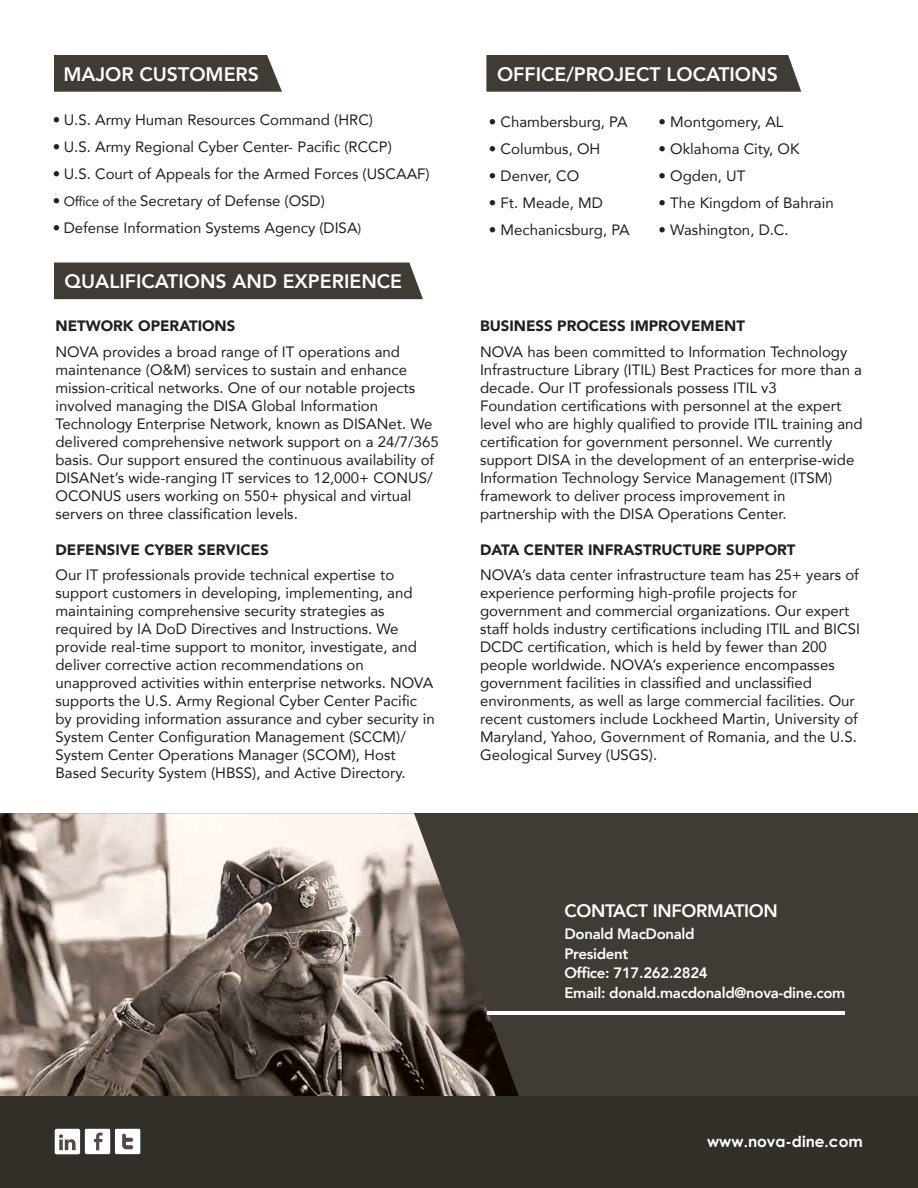
<style>
.page{position:relative;width:918px;height:1188px;background:#fff}
.page>*{position:absolute;margin:0;border:0;box-sizing:border-box;transform-origin:0 0}
.t1{font:800 19.5px "Avenir";color:#fff}
.t2{font:800 18px "Avenir";letter-spacing:-.02em;color:#fff}
.t3{font:700 15.3px "Century Gothic";color:#fff}
.t4{font:15px/18px "Avenir";color:#231f20}
.t5{font:900 15px "Avenir";color:#231f20}
.t6{font:800 15px "Avenir";letter-spacing:-.02em;color:#fff}
.s1{font-size:13.5px}
</style>
<div class="page">
<div style="left:54px;top:262px;width:369px;height:37px;background:#403c35"></div>
<div style="left:378px;top:813px;width:540px;height:283px;background:#403c35"></div>
<div style="left:54px;top:55px;width:228px;height:37px;background:#403c35"></div>
<div style="left:486px;top:55px;width:315px;height:37px;background:#403c35"></div>
<img style="left:0;top:813px;width:519px;height:283px">
<hr style="left:488px;top:1011px;width:357px;height:3px;background:#fff">
<div style="left:0;top:1096px;width:918px;height:92px;background:#322e28"></div>
<div style="left:115px;top:1129px;width:25px;height:25px;background:#fff"></div>
<div style="left:55px;top:1129px;width:25px;height:25px;background:#fff;border-radius:2px"></div>
<svg style="left:59px;top:1134px;width:17px;height:16px"></svg>
<div style="left:85px;top:1129px;width:25px;height:25px;background:#fff"></div>
<svg style="left:94px;top:1133px;width:9px;height:17px"></svg>
<svg style="left:122px;top:1134px;width:11px;height:15px"></svg>
<p class="t1" style="left:63px;top:59px;width:197px">MAJOR CUSTOMERS</p>
<p class="t4" style="left:53px;top:111px;width:322px">• U.S. Army Human Resources Command (HRC)</p>
<p class="t4" style="left:53px;top:138px;width:341px">• U.S. Army Regional Cyber Center- Pacific (RCCP)</p>
<p class="t4" style="left:53px;top:165px;width:379px">• U.S. Court of Appeals for the Armed Forces (USCAAF)</p>
<p class="t4" style="left:53px;top:192px;width:274px">• <span class="s1">Office of the</span> Secretary of Defense (OSD)</p>
<p class="t4" style="left:53px;top:219px;width:310px">• Defense Information Systems Agency (DISA<span class="s1">)</span></p>
<p class="t1" style="left:65px;top:266px;width:339px">QUALIFICATIONS AND EXPERIENCE</p>
<p class="t5" style="left:56px;top:313px;width:181px">NETWORK OPERATIONS</p>
<p class="t4" style="left:56px;top:342px;width:385px">NOVA provides a broad range of IT operations and maintenance (O&amp;M) services to sustain and enhance mission-critical networks. One of our notable projects involved managing the DISA Global Information Technology Enterprise Network, known as DISANet. We delivered comprehensive network support on a 24/7/365 basis. Our support ensured the continuous availability of DISANet’s wide-ranging IT services to 12,000+ CONUS/ OCONUS users working on 550+ physical and virtual servers on three classification levels.</p>
<p class="t5" style="left:56px;top:537px;width:215px">DEFENSIVE CYBER SERVICES</p>
<p class="t4" style="left:56px;top:566px;width:381px">Our IT professionals provide technical expertise to support customers in developing, implementing, and maintaining comprehensive security strategies as required by IA DoD Directives and Instructions. We provide real-time support to monitor, investigate, and deliver corrective action recommendations on unapproved activities within enterprise networks. NOVA supports the U.S. Army Regional Cyber Center Pacific by providing information assurance and cyber security in System Center Configuration Management (SCCM)/ System Center Operations Manager (SCOM), Host Based Security System (HBSS), and Active Directory.</p>
<p class="t1" style="left:497px;top:59px;width:282px">OFFICE/PROJECT LOCATIONS</p>
<p class="t4" style="left:489px;top:112px;width:140px">• Chambersburg, PA</p>
<p class="t4" style="left:489px;top:139px;width:113px">• Columbus, OH</p>
<p class="t4" style="left:489px;top:166px;width:92px">• Denver, CO</p>
<p class="t4" style="left:489px;top:193px;width:115px">• Ft. Meade, MD</p>
<p class="t4" style="left:489px;top:220px;width:142px">• Mechanicsburg, PA</p>
<p class="t4" style="left:659px;top:112px;width:126px">• Montgomery, AL</p>
<p class="t4" style="left:659px;top:139px;width:142px">• Oklahoma City, OK</p>
<p class="t4" style="left:659px;top:166px;width:88px">• Ogden, UT</p>
<p class="t4" style="left:659px;top:193px;width:177px">• The Kingdom of Bahrain</p>
<p class="t4" style="left:659px;top:220px;width:132px">• Washington, D.C.</p>
<p class="t5" style="left:480px;top:313px;width:266px">BUSINESS PROCESS IMPROVEMENT</p>
<p class="t4" style="left:480px;top:342px;width:384px">NOVA has been committed to Information Technology Infrastructure Library (ITIL) Best Practices for more than a decade. Our IT professionals possess ITIL v3<br>Foundation certifications with personnel at the expert level who are highly qualified to provide ITIL training and certification for government personnel. We currently support DISA in the development of an enterprise-wide Information Technology Service Management (ITSM) framework to deliver process improvement in partnership with the DISA Operations Center.</p>
<p class="t5" style="left:480px;top:537px;width:317px">DATA CENTER INFRASTRUCTURE SUPPORT</p>
<p class="t4" style="left:480px;top:566px;width:381px">NOVA’s data center infrastructure team has 25+ years of experience performing high-profile projects for government and commercial organizations. Our expert staff holds industry certifications including ITIL and BICSI DCDC certification, which is held by fewer than 200 people worldwide. NOVA’s experience encompasses government facilities in classified and unclassified environments, as well as large commercial facilities. Our recent customers include Lockheed Martin, University of Maryland, Yahoo, Government of Romania, and the U.S.<br>Geological Survey (USGS).</p>
<p class="t2" style="left:564px;top:897px;width:215px">CONTACT INFORMATION</p>
<p class="t6" style="left:564px;top:923px;width:132px">Donald MacDonald</p>
<p class="t6" style="left:564px;top:942px;width:66px">President</p>
<p class="t6" style="left:564px;top:962px;width:145px">Office: 717.262.2824</p>
<p class="t6" style="left:564px;top:981px;width:282px">Email: donald.macdonald@nova-dine.com</p>
<p class="t3" style="left:707px;top:1130px;width:157px">www.nova-dine.com</p>
</div>
